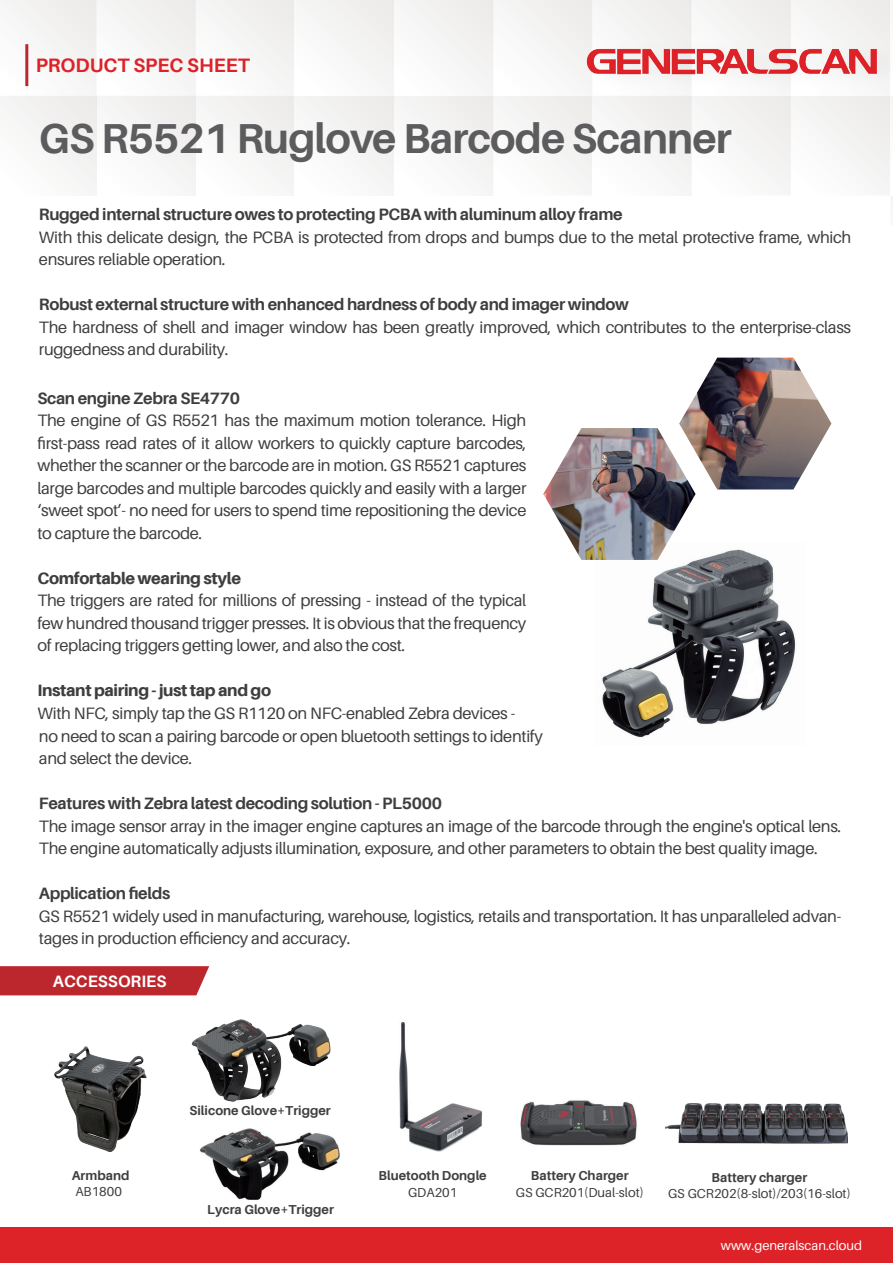
<style>
.page{position:relative;width:893px;height:1263px;background:#fff}
.page>*{position:absolute;margin:0;border:0;box-sizing:border-box;transform-origin:0 0}
.t1{font:700 42px "Aileron";letter-spacing:-.02em;color:#5c5c5f}
.t2{font:700 19.5px "Aileron";color:#dd2228}
.t3{font:16.5px/22.5px "Aileron";letter-spacing:-.02em;color:#3e3e3f}
.t4{font:700 16.5px "Aileron";letter-spacing:-.02em;color:#3e3e3f}
.t5{font:800 16.5px "Aileron";letter-spacing:-.02em;color:#3e3e3f}
.t6{font:700 16.5px "Aileron";color:#fff}
.t7{font:700 12.9px "Aileron";color:#3e3e3f}
.t8{font:12.9px "Aileron";color:#3e3e3f}
.t9{font:12.9px "Aileron";color:#fff}
</style>
<div class="page">
<svg style="left:0;top:0;width:394px;height:193px"></svg>
<div style="left:295px;top:0;width:99px;height:96px;background:#f6f5f5"></div>
<div style="left:394px;top:96px;width:99px;height:100px;background:#f5f5f5"></div>
<div style="left:394px;top:0;width:99px;height:96px;background:#f6f5f5"></div>
<svg style="left:493px;top:0;width:397px;height:193px"></svg>
<img style="left:575px;top:30px;width:318px;height:69px">
<img style="left:587px;top:45px;width:291px;height:32px">
<div style="left:0;top:1227px;width:893px;height:36px;background:#dd2228"></div>
<hr style="left:25px;top:44px;width:3px;height:42px;background:#bc272d">
<div style="left:0;top:966px;width:209px;height:29px;background:#bc272d"></div>
<img style="left:666px;top:1103px;width:181px;height:40px">
<img style="left:520px;top:1100px;width:117px;height:46px">
<img style="left:54px;top:1047px;width:93px;height:104px">
<img style="left:200px;top:1128px;width:140px;height:72px">
<img style="left:191px;top:1019px;width:140px;height:83px">
<img style="left:399px;top:1021px;width:83px;height:131px">
<img style="left:602px;top:549px;width:194px;height:189px">
<img style="left:679px;top:358px;width:152px;height:131px">
<img style="left:543px;top:428px;width:153px;height:132px">
<p class="t2" style="left:36px;top:54px;width:216px">PRODUCT SPEC SHEET</p>
<h1 class="t1" style="left:39px;top:115px;width:694px">GS R5521 Ruglove Barcode Scanner</h1>
<p class="t4" style="left:39px;top:205px;width:585px">Rugged internal structure owes to protecting PCBA with aluminum alloy frame</p>
<p class="t3" style="left:39px;top:226px;width:814px">With this delicate design, the PCBA is protected from drops and bumps due to the metal protective frame, which ensures reliable operation.</p>
<p class="t4" style="left:39px;top:295px;width:592px">Robust external structure with enhanced hardness of body and imager window</p>
<p class="t3" style="left:39px;top:316px;width:814px">The hardness of shell and imager window has been greatly improved, which contributes to the enterprise-class ruggedness and durability.</p>
<p class="t4" style="left:37px;top:389px;width:204px">Scan engine Zebra SE4770</p>
<p class="t3" style="left:37px;top:409px;width:491px;text-align:justify">The engine of GS R5521 has the maximum motion tolerance. High first-pass read rates of it allow workers to quickly capture barcodes, whether the scanner or the barcode are in motion. GS R5521 captures large barcodes and multiple barcodes quickly and easily with a larger ‘sweet spot’- no need for users to spend time repositioning the device to capture the barcode.</p>
<p class="t5" style="left:37px;top:568px;width:205px">Comfortable wearing style</p>
<p class="t3" style="left:37px;top:589px;width:490px;text-align:justify">The triggers are rated for millions of pressing - instead of the typical few hundred thousand trigger presses. It is obvious that the frequency of replacing triggers getting lower, and also the cost.</p>
<p class="t5" style="left:37px;top:681px;width:235px">Instant pairing - just tap and go</p>
<p class="t3" style="left:37px;top:702px;width:479px">With NFC, simply tap the GS R1120 on NFC-enabled Zebra devices -</p>
<p class="t3" style="left:39px;top:725px;width:505px">no need to scan a pairing barcode or open bluetooth settings to identify and select the device.</p>
<p class="t4" style="left:39px;top:794px;width:405px">Features with Zebra latest decoding solution - PL5000</p>
<p class="t3" style="left:39px;top:815px;width:804px">The image sensor array in the imager engine captures an image of the barcode through the engine's optical lens.<br>The engine automatically adjusts illumination, exposure, and other parameters to obtain the best quality image.</p>
<p class="t4" style="left:39px;top:884px;width:133px">Application fields</p>
<p class="t3" style="left:39px;top:905px;width:804px">GS R5521 widely used in manufacturing, warehouse, logistics, retails and transportation. It has unparalleled advan&shy;tages in production efficiency and accuracy.</p>
<p class="t6" style="left:53px;top:972px;width:115px">ACCESSORIES</p>
<p class="t7" style="left:190px;top:1103px;width:143px">Silicone Glove+Trigger</p>
<p class="t7" style="left:72px;top:1168px;width:59px">Armband</p>
<p class="t7" style="left:379px;top:1168px;width:110px">Bluetooth Dongle</p>
<p class="t7" style="left:207px;top:1203px;width:128px">Lycra Glove+Trigger</p>
<p class="t8" style="left:75px;top:1185px;width:48px">AB1800</p>
<p class="t8" style="left:408px;top:1186px;width:51px">GDA201</p>
<p class="t7" style="left:531px;top:1168px;width:99px">Battery Charger</p>
<p class="t7" style="left:711px;top:1170px;width:97px">Battery charger</p>
<p class="t8" style="left:516px;top:1186px;width:130px">GS GCR201(Dual-slot)</p>
<p class="t8" style="left:668px;top:1186px;width:184px">GS GCR202(8-slot)/203(16-slot)</p>
<p class="t9" style="left:721px;top:1238px;width:143px">www.generalscan.cloud</p>
</div>
